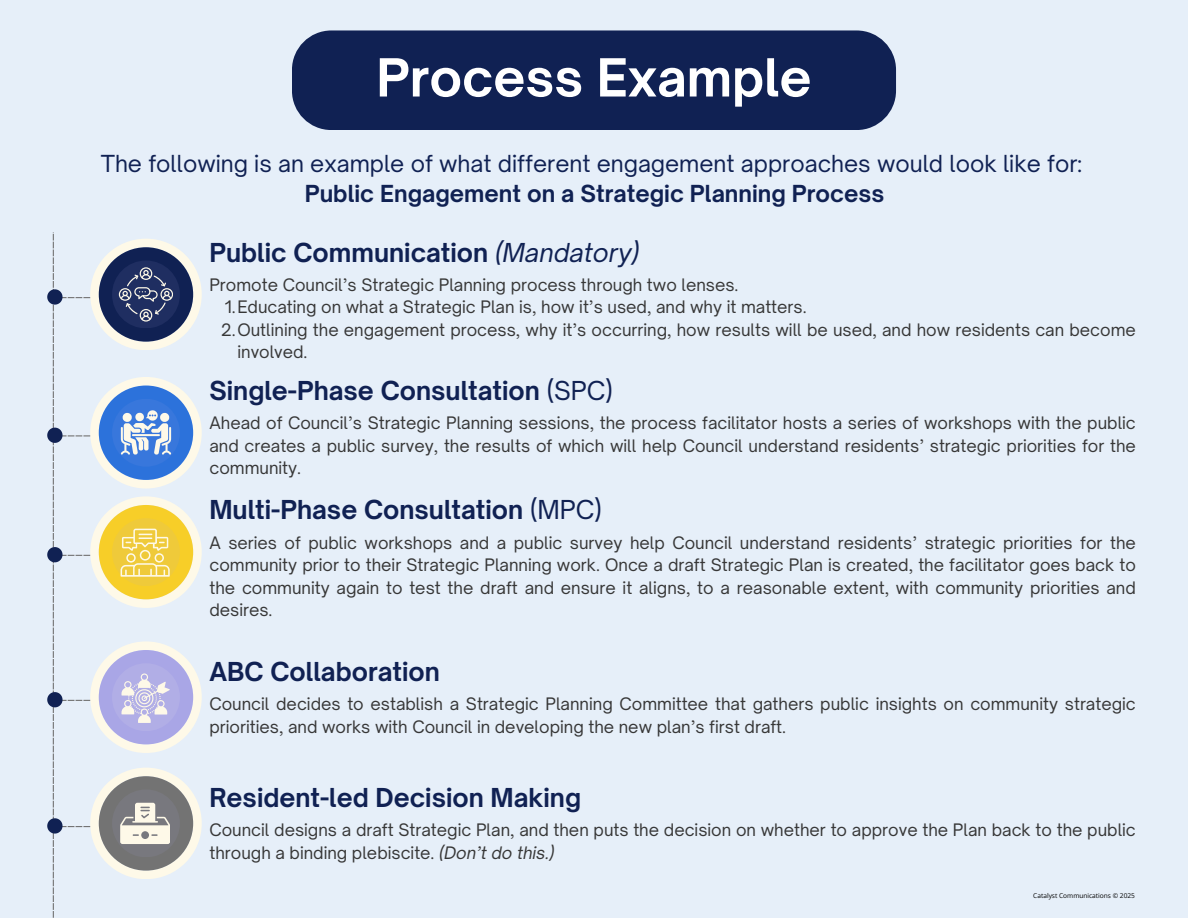
<style>
.page{position:relative;width:1188px;height:918px;background:#e6eff9}
.page>*{position:absolute;margin:0;border:0;box-sizing:border-box;transform-origin:0 0}
.t1{font:700 50.25px "Open Sauce One";color:#fff}
.t2{font:700 25.05px "Open Sauce One";color:#102153}
.t3{font:22.5px/30px "Open Sauce One";color:#102153;text-align:center}
.t4{font:16.5px/22.5px "Open Sauce One";color:#373737}
.t5{font:6.6px "Open Sans";color:#000}
.s1{font-weight:700}
.s2{font-weight:400;font-style:italic}
.s3{font-weight:400}
.s4{font-style:italic}
</style>
<div class="page">
<div style="left:292px;top:30px;width:604px;height:100px;background:#102153;border-radius:39px"></div>
<svg style="left:47px;top:232px;width:155px;height:686px"></svg>
<h1 class="t1" style="left:376px;top:46px;width:437px">Process Example</h1>
<h4 class="t3" style="left:101px;top:148px;width:983px">The following is an example of what different engagement approaches would look like for:<br><span class="s1">Public Engagement on a Strategic Planning Process</span></h4>
<h3 class="t2" style="left:209px;top:236px;width:431px">Public Communication <span class="s2">(Mandatory)</span></h3>
<p class="t4" style="left:209px;top:273px;width:531px">Promote Council’s Strategic Planning process through two lenses.</p>
<p class="t4" style="left:225px;top:296px;width:583px">1.Educating on what a Strategic Plan is, how it’s used, and why it matters.</p>
<p class="t4" style="left:237px;top:318px;width:900px;text-indent:-16px">2.Outlining the engagement process, why it’s occurring, how results will be used, and how residents can become involved.</p>
<p class="t2" style="left:209px;top:375px;width:405px">Single-Phase Consultation <span class="s3">(SPC)</span></p>
<h5 class="t4" style="left:209px;top:412px;width:928px;text-align:justify">Ahead of Council’s Strategic Planning sessions, the process facilitator hosts a series of workshops with the public and creates a public survey, the results of which will help Council understand residents’ strategic priorities for the community.</h5>
<p class="t2" style="left:209px;top:494px;width:394px">Multi-Phase Consultation <span class="s3">(MPC)</span></p>
<p class="t4" style="left:209px;top:531px;width:928px;text-align:justify">A series of public workshops and a public survey help Council understand residents’ strategic priorities for the community prior to their Strategic Planning work. Once a draft Strategic Plan is created, the facilitator goes back to the community again to test the draft and ensure it aligns, to a reasonable extent, with community priorities and desires.</p>
<p class="t2" style="left:209px;top:656px;width:232px">ABC Collaboration</p>
<p class="t4" style="left:209px;top:693px;width:928px">Council decides to establish a Strategic Planning Committee that gathers public insights on community strategic priorities, and works with Council in developing the new plan’s first draft.</p>
<p class="t2" style="left:209px;top:782px;width:373px">Resident-led Decision Making</p>
<p class="t4" style="left:209px;top:819px;width:928px">Council designs a draft Strategic Plan, and then puts the decision on whether to approve the Plan back to the public through a binding plebiscite. <span class="s4">(Don’t do this.)</span></p>
<p class="t5" style="left:1033px;top:891px;width:103px">Catalyst Communications © 2025</p>
</div>
